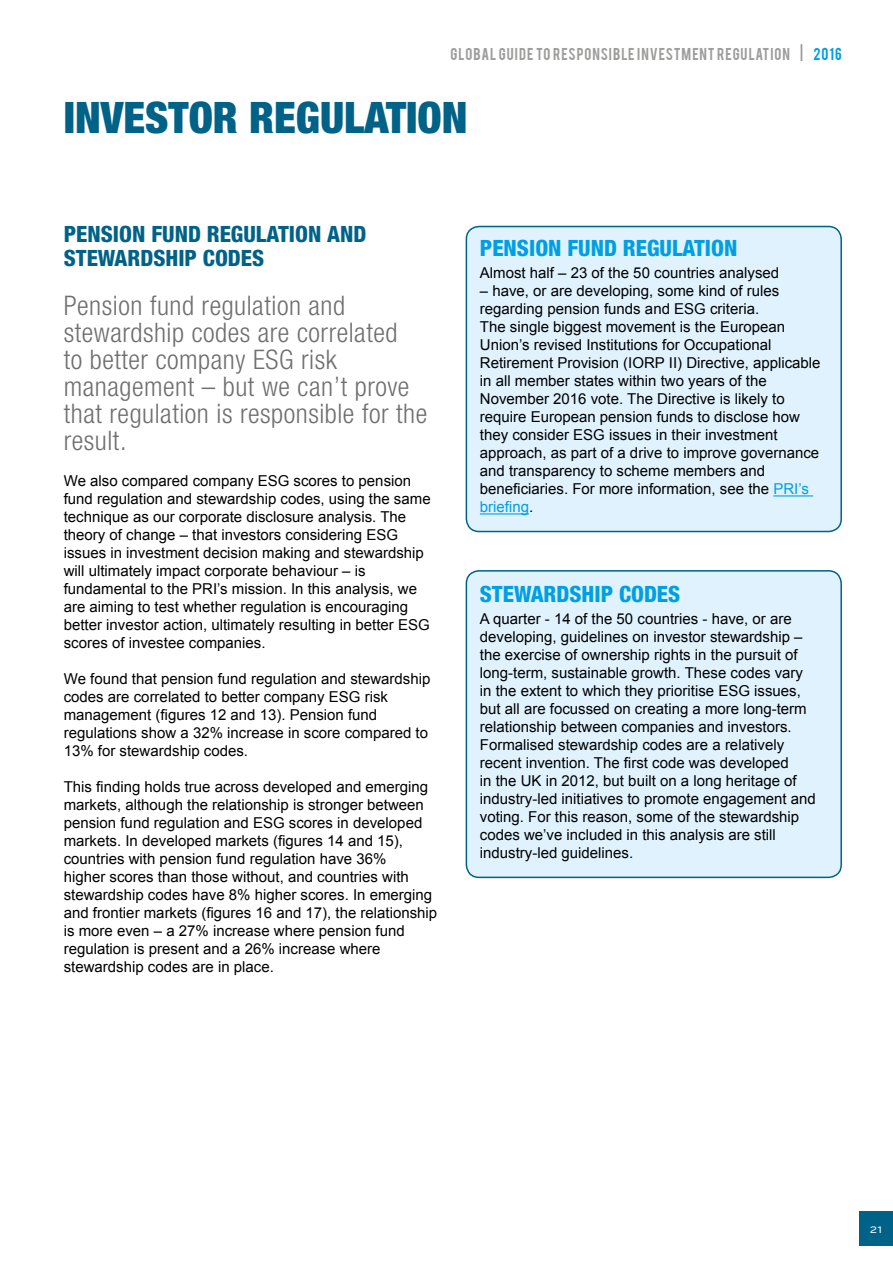
<style>
.page{position:relative;width:893px;height:1263px;background:#fff}
.page>*{position:absolute;margin:0;border:0;box-sizing:border-box;transform-origin:0 0}
.t1{font:900 condensed 43.5px "Helvetica Neue LT Pro";color:#006287}
.t2{font:300 condensed 27px/27px "Helvetica Neue LT Pro";letter-spacing:.02em;color:#706f6f}
.t3{font:800 condensed 22.5px/24px "Helvetica Neue LT Pro";color:#006287}
.t4{font:800 condensed 22.5px "Helvetica Neue LT Pro";color:#009fe3}
.t5{font:15px/18px "Arial";color:#000}
.t6{font:13.5px "Bebas";letter-spacing:.07em;color:#9d9d9c}
.t7{font:12px "Alright Sans";color:#fff}
.s1{color:#009fe3}
</style>
<div class="page">
<div style="left:859px;top:1212px;width:34px;height:34px;background:#006287"></div>
<div style="left:466px;top:226px;width:375px;height:305px;background:#dff2fd;border-radius:13px"></div>
<hr style="left:773px;top:495px;width:40px;height:1px;background:#009fe3">
<hr style="left:480px;top:513px;width:49px;height:1px;background:#009fe3">
<div style="left:466px;top:226px;width:376px;height:306px;border:2px solid #006287;border-radius:13px"></div>
<div style="left:466px;top:571px;width:375px;height:306px;background:#dff2fd;border-radius:13px"></div>
<div style="left:466px;top:570px;width:376px;height:308px;border:2px solid #006287;border-radius:13px"></div>
<p class="t6" style="left:451px;top:44px;width:393px">GLOBAL GUIDE TO RESPONSIBLE INVESTMENT REGULATION | <span class="s1">2016</span></p>
<h1 class="t1" style="left:64px;top:91px;width:405px">INVESTOR REGULATION</h1>
<h3 class="t3" style="left:64px;top:221px;width:304px">PENSION FUND REGULATION AND<br>STEWARDSHIP CODES</h3>
<h2 class="t2" style="left:64px;top:292px;width:365px">Pension fund regulation and stewardship codes are correlated<br>to better company ESG risk management – but we can’t prove that regulation is responsible for the result.</h2>
<p class="t5" style="left:64px;top:472px;width:368px">We also compared company ESG scores to pension fund regulation and stewardship codes, using the same technique as our corporate disclosure analysis. The theory of change – that investors considering ESG issues in investment decision making and stewardship will ultimately impact corporate behaviour – is fundamental to the PRI’s mission. In this analysis, we are aiming to test whether regulation is encouraging better investor action, ultimately resulting in better ESG scores of investee companies.</p>
<p class="t5" style="left:64px;top:670px;width:368px">We found that pension fund regulation and stewardship codes are correlated to better company ESG risk management (figures 12 and 13). Pension fund regulations show a 32% increase in score compared to 13% for stewardship codes.</p>
<p class="t5" style="left:64px;top:778px;width:375px">This finding holds true across developed and emerging markets, although the relationship is stronger between pension fund regulation and ESG scores in developed markets. In developed markets (figures 14 and 15), countries with pension fund regulation have 36%<br>higher scores than those without, and countries with stewardship codes have 8% higher scores. In emerging and frontier markets (figures 16 and 17), the relationship is more even – a 27% increase where pension fund regulation is present and a 26% increase where stewardship codes are in place.</p>
<h3 class="t4" style="left:480px;top:234px;width:259px">PENSION FUND REGULATION</h3>
<p class="t5" style="left:480px;top:264px;width:301px">Almost half – 23 of the 50 countries analysed</p>
<p class="t5" style="left:480px;top:282px;width:342px">– have, or are developing, some kind of rules regarding pension funds and ESG criteria.<br>The single biggest movement is the European Union’s revised Institutions for Occupational Retirement Provision (IORP II) Directive, applicable in all member states within two years of the November 2016 vote. The Directive is likely to require European pension funds to disclose how they consider ESG issues in their investment approach, as part of a drive to improve governance and transparency to scheme members and beneficiaries. For more information, see the <span class="s1">PRI’s briefing</span>.</p>
<h3 class="t4" style="left:480px;top:580px;width:202px">STEWARDSHIP CODES</h3>
<p class="t5" style="left:480px;top:610px;width:337px">A quarter - 14 of the 50 countries - have, or are developing, guidelines on investor stewardship – the exercise of ownership rights in the pursuit of long-term, sustainable growth. These codes vary in the extent to which they prioritise ESG issues, but all are focussed on creating a more long-term relationship between companies and investors.<br>Formalised stewardship codes are a relatively recent invention. The first code was developed<br>in the UK in 2012, but built on a long heritage of industry-led initiatives to promote engagement and voting. For this reason, some of the stewardship codes we’ve included in this analysis are still industry-led guidelines.</p>
<p class="t7" style="left:870px;top:1221px;width:14px">21</p>
</div>
